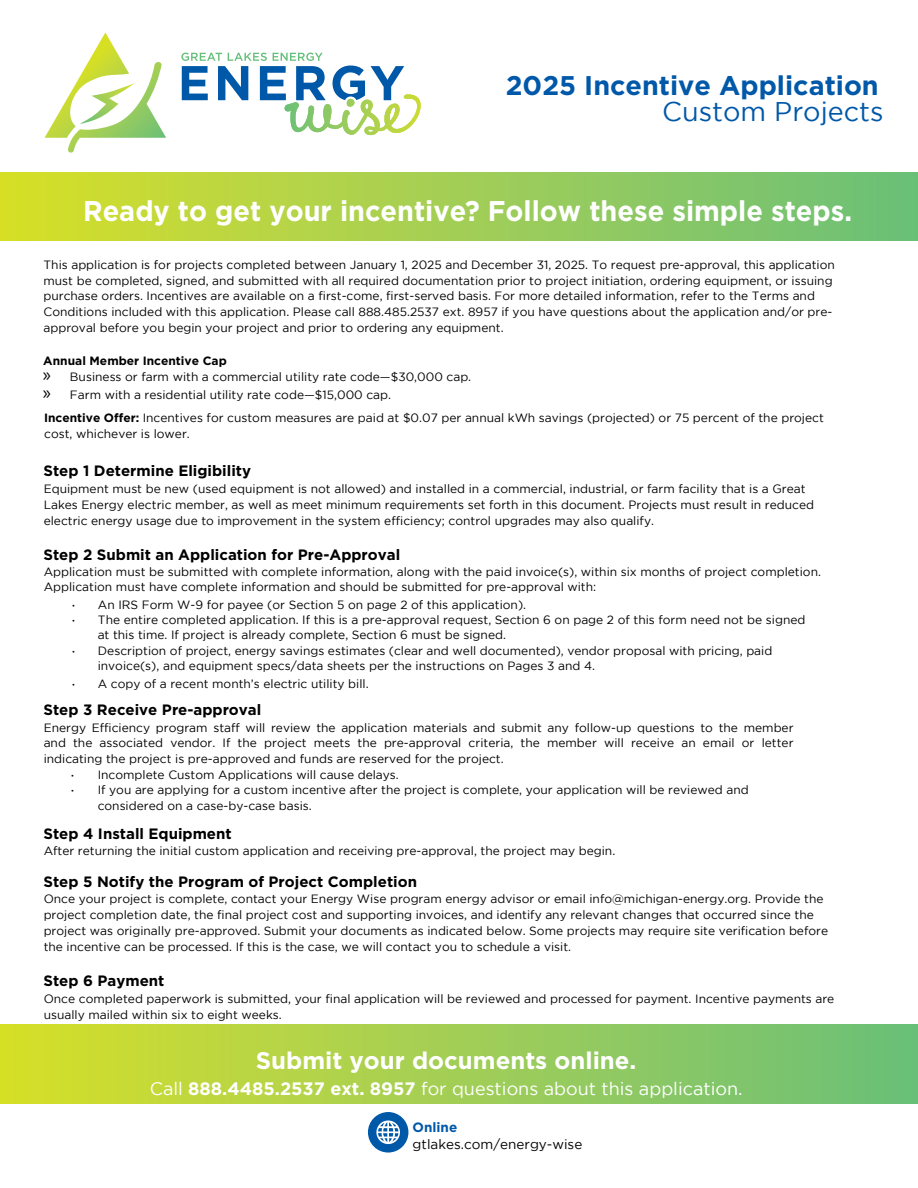
<style>
.page{position:relative;width:918px;height:1188px;background:#fff}
.page>*{position:absolute;margin:0;border:0;box-sizing:border-box;transform-origin:0 0}
.t1{font:700 28.5px "Gotham";color:#fff;scale:.95 1}
.t2{font:700 27px "Gotham";color:#0058a9}
.t3{font:27px "Gotham";color:#0058a9}
.t4{font:700 24px "Gotham";color:#fff}
.t5{font:18px "Gotham";color:#fff}
.t6{font:700 15px "Gotham";color:#000}
.t7{font:13.5px "Gotham";color:#000}
.t8{font:700 13.5px "Gotham";color:#0058a9}
.t9{font:12px/15.8px "Gotham";color:#000}
.s1{font-weight:700}
.s2{font-family:"Myriad Pro";font-size:19.5px}
.s3{font-family:"Montserrat"}
</style>
<div class="page">
<div style="left:0;top:173px;width:918px;height:67px;background:linear-gradient(to right,#d8de2b,#6bbf7c)"></div>
<svg style="left:45px;top:32px;width:121px;height:121px"></svg>
<svg style="left:181px;top:53px;width:240px;height:82px"></svg>
<div style="left:0;top:1025px;width:918px;height:78px;background:linear-gradient(to right,#d8de2b,#6bbf7c)"></div>
<div style="left:368px;top:1112px;width:40px;height:41px;background:#0058a9;border-radius:50%"></div>
<svg style="left:376px;top:1120px;width:24px;height:24px"></svg>
<h2 class="t2" style="left:506px;top:69px;width:374px">2025 Incentive Application</h2>
<h2 class="t3" style="left:662px;top:97px;width:223px">Custom Projects</h2>
<h1 class="t1" style="left:83px;top:195px;width:811px">Ready to get your incentive? Follow these simple steps.</h1>
<p class="t9" style="left:44px;top:257px;width:793px">This application is for projects completed between January 1, 2025 and December 31, 2025. To request pre-approval, this application must be completed, signed, and submitted with all required documentation prior to project initiation, ordering equipment, or issuing purchase orders. Incentives are available on a first-come, first-served basis. For more detailed information, refer to the Terms and Conditions included with this application. Please call 888.485.2537 ext. 8957 if you have questions about the application and/or pre&shy;approval before you begin your project and prior to ordering any equipment.</p>
<p class="t9" style="left:43px;top:353px;width:430px"><span class="s1">Annual Member Incentive Cap<br></span><span class="s2">»</span> Business or farm with a commercial utility rate code—$30,000 cap.</p>
<p class="t9" style="left:43px;top:382px;width:782px;line-height:23.4px"><span class="s2">»</span> Farm with a residential utility rate code—$15,000 cap.<br><span class="s1">Incentive Offer:</span> Incentives for custom measures are paid at $0.07 per annual kWh savings (projected) or 75 percent of the project</p>
<p class="t9" style="left:44px;top:425px;width:147px">cost, whichever is lower.</p>
<p class="t6" style="left:44px;top:462px;width:209px">Step 1 Determine Eligibility</p>
<p class="t9" style="left:44px;top:481px;width:772px">Equipment must be new (used equipment is not allowed) and installed in a commercial, industrial, or farm facility that is a Great<br>Lakes Energy electric member, as well as meet minimum requirements set forth in this document. Projects must result in reduced electric energy usage due to improvement in the system efficiency; control upgrades may also qualify.</p>
<p class="t6" style="left:44px;top:546px;width:358px">Step 2 Submit an Application for Pre-Approval</p>
<p class="t9" style="left:44px;top:565px;width:779px;line-height:14.4px">Application must be submitted with complete information, along with the paid invoice(s), within six months of project completion.<br>Application must have complete information and should be submitted for pre-approval with:</p>
<p class="t9" style="left:72px;top:597px;width:456px"><span class="s3">•</span> An IRS Form W-9 for payee (or Section 5 on page 2 of this application).</p>
<p class="t9" style="left:98px;top:612px;width:709px;line-height:15.1px;text-indent:-26px"><span class="s3">•</span> The entire completed application. If this is a pre-approval request, Section 6 on page 2 of this form need not be signed at this time. If project is already complete, Section 6 must be signed.</p>
<p class="t9" style="left:98px;top:643px;width:676px;line-height:15.1px;text-indent:-26px"><span class="s3">•</span> Description of project, energy savings estimates (clear and well documented), vendor proposal with pricing, paid invoice(s), and equipment specs/data sheets per the instructions on Pages 3 and 4.</p>
<p class="t9" style="left:72px;top:675px;width:298px"><span class="s3">•</span> A copy of a recent month’s electric utility bill.</p>
<p class="t6" style="left:44px;top:701px;width:219px">Step 3 Receive Pre-approval</p>
<p class="t9" style="left:44px;top:719px;width:751px;text-align:justify">Energy Efficiency program staff will review the application materials and submit any follow-up questions to the member and the associated vendor. If the project meets the pre-approval criteria, the member will receive an email or letter indicating the project is pre-approved and funds are reserved for the project.</p>
<p class="t9" style="left:71px;top:767px;width:330px"><span class="s3">•</span> Incomplete Custom Applications will cause delays.</p>
<p class="t9" style="left:98px;top:782px;width:653px;line-height:15.1px;text-indent:-27px"><span class="s3">•</span> If you are applying for a custom incentive after the project is complete, your application will be reviewed and considered on a case-by-case basis.</p>
<p class="t6" style="left:44px;top:825px;width:190px">Step 4 Install Equipment</p>
<p class="t9" style="left:44px;top:843px;width:573px">After returning the initial custom application and receiving pre-approval, the project may begin.</p>
<p class="t6" style="left:44px;top:873px;width:375px">Step 5 Notify the Program of Project Completion</p>
<p class="t9" style="left:44px;top:891px;width:786px">Once your project is complete, contact your Energy Wise program energy advisor or email info@michigan-energy.org. Provide the project completion date, the final project cost and supporting invoices, and identify any relevant changes that occurred since the project was originally pre-approved. Submit your documents as indicated below. Some projects may require site verification before the incentive can be processed. If this is the case, we will contact you to schedule a visit.</p>
<p class="t6" style="left:44px;top:972px;width:122px">Step 6 Payment</p>
<p class="t9" style="left:44px;top:991px;width:792px">Once completed paperwork is submitted, your final application will be reviewed and processed for payment. Incentive payments are usually mailed within six to eight weeks.</p>
<h3 class="t4" style="left:256px;top:1046px;width:382px">Submit your documents online.</h3>
<h3 class="t5" style="left:150px;top:1078px;width:594px">Call <span class="s1">888.4485.2537 ext. 8957</span> for questions about this application.</h3>
<p class="t8" style="left:413px;top:1120px;width:46px">Online</p>
<p class="t7" style="left:413px;top:1136px;width:171px">gtlakes.com/energy-wise</p>
</div>
